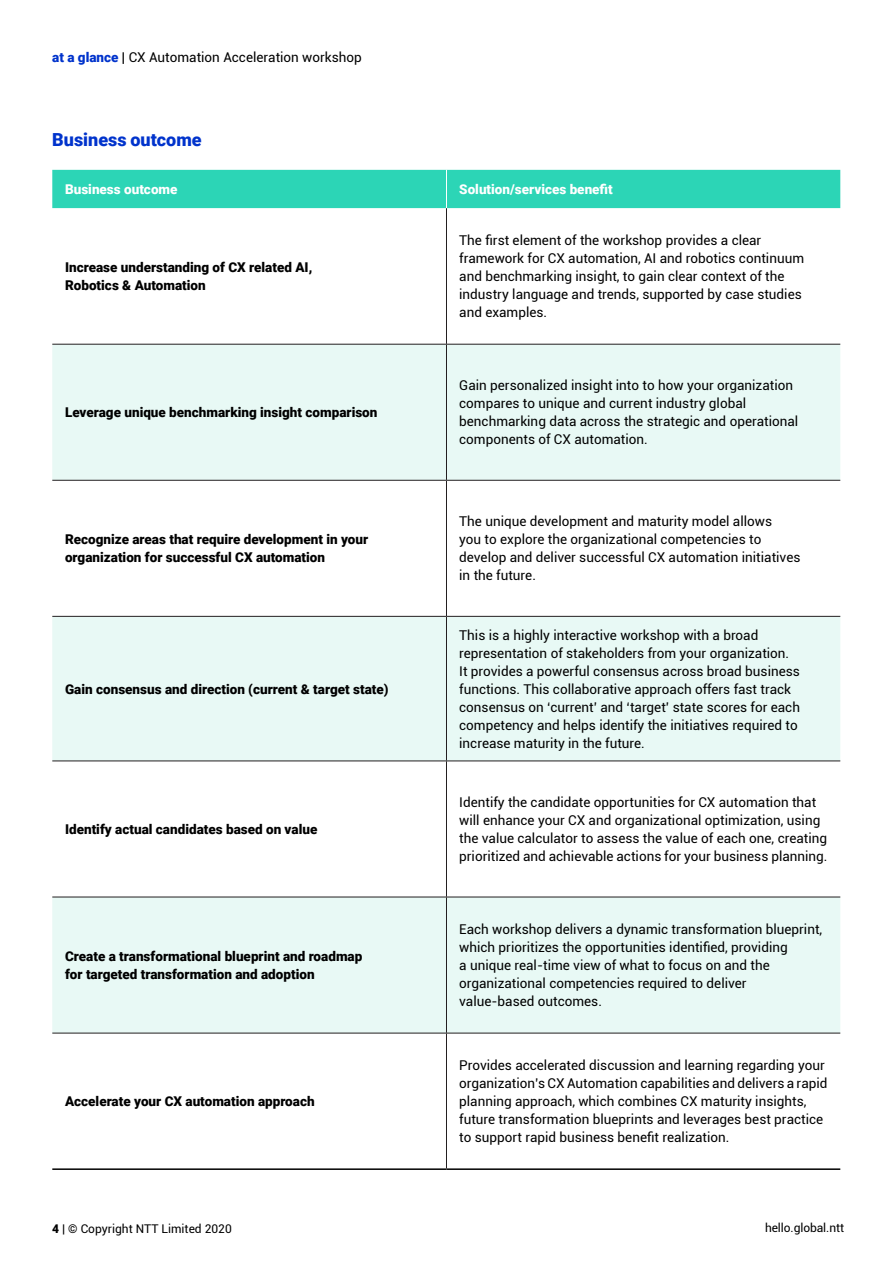
<style>
.page{position:relative;width:893px;height:1263px;background:#fff}
.page>*{position:absolute;margin:0;border:0;box-sizing:border-box;transform-origin:0 0}
.HEADING_3{font:900 18px "Roboto";color:#03c}
.GRAPH_LEGEND_STRUCTU{font:13.5px/18px "Roboto";color:#000}
.GRAPH_LEGEND_STRUCTU-2{font:900 13.5px/18px "Roboto";color:#000}
.t1{font:900 13.5px "Roboto";color:#fff}
.t2{font:12px "Roboto";color:#000}
.s1{font-weight:900;color:#03c}
.s2{font-weight:900}
</style>
<div class="page">
<div style="left:52px;top:170px;width:788px;height:38px;background:#2cd5b6"></div>
<svg style="left:52px;top:345px;width:788px;height:688px;fill:#e8f9f5"></svg>
<hr style="left:446px;top:208px;width:1px;height:136px;background:#231f20">
<hr style="left:52px;top:344px;width:394px;height:1px;background:#231f20">
<hr style="left:446px;top:344px;width:394px;height:1px;background:#231f20">
<hr style="left:446px;top:345px;width:1px;height:135px;background:#231f20">
<hr style="left:52px;top:480px;width:394px;height:1px;background:#231f20">
<hr style="left:446px;top:480px;width:394px;height:1px;background:#231f20">
<hr style="left:446px;top:481px;width:1px;height:135px;background:#231f20">
<hr style="left:52px;top:616px;width:394px;height:1px;background:#231f20">
<hr style="left:446px;top:616px;width:394px;height:1px;background:#231f20">
<hr style="left:446px;top:617px;width:1px;height:143px;background:#231f20">
<hr style="left:52px;top:760px;width:394px;height:1px;background:#231f20">
<hr style="left:446px;top:760px;width:394px;height:1px;background:#231f20">
<hr style="left:446px;top:761px;width:1px;height:136px;background:#231f20">
<hr style="left:52px;top:897px;width:394px;height:1px;background:#231f20">
<hr style="left:446px;top:897px;width:394px;height:1px;background:#231f20">
<hr style="left:446px;top:897px;width:1px;height:136px;background:#231f20">
<hr style="left:52px;top:1033px;width:394px;height:1px;background:#231f20">
<hr style="left:446px;top:1033px;width:394px;height:1px;background:#231f20">
<hr style="left:446px;top:1033px;width:1px;height:135px;background:#231f20">
<hr style="left:446px;top:170px;width:1px;height:38px;background:#fff">
<hr style="left:52px;top:1168px;width:394px;height:2px;background:#000">
<hr style="left:446px;top:1168px;width:394px;height:2px;background:#000">
<p class="GRAPH_LEGEND_STRUCTU" style="left:52px;top:48px;width:311px"><span class="s1">at a glance</span> | CX Automation Acceleration workshop</p>
<p class="HEADING_3" style="left:52px;top:127px;width:151px">Business outcome</p>
<p class="t1" style="left:65px;top:180px;width:114px">Business outcome</p>
<p class="t1" style="left:459px;top:180px;width:155px">Solution/services benefit</p>
<p class="GRAPH_LEGEND_STRUCTU-2" style="left:65px;top:258px;width:249px">Increase understanding of CX related AI,<br>Robotics &amp; Automation</p>
<p class="GRAPH_LEGEND_STRUCTU-2" style="left:65px;top:403px;width:314px">Leverage unique benchmarking insight comparison</p>
<p class="GRAPH_LEGEND_STRUCTU-2" style="left:65px;top:530px;width:305px">Recognize areas that require development in your organization for successful CX automation</p>
<p class="GRAPH_LEGEND_STRUCTU-2" style="left:65px;top:679px;width:325px">Gain consensus and direction (current &amp; target state)</p>
<p class="GRAPH_LEGEND_STRUCTU-2" style="left:65px;top:820px;width:254px">Identify actual candidates based on value</p>
<p class="GRAPH_LEGEND_STRUCTU-2" style="left:65px;top:947px;width:299px">Create a transformational blueprint and roadmap for targeted transformation and adoption</p>
<p class="GRAPH_LEGEND_STRUCTU-2" style="left:65px;top:1092px;width:251px">Accelerate your CX automation approach</p>
<p class="GRAPH_LEGEND_STRUCTU" style="left:459px;top:231px;width:346px">The first element of the workshop provides a clear framework for CX automation, AI and robotics continuum and benchmarking insight, to gain clear context of the industry language and trends, supported by case studies and examples.</p>
<p class="GRAPH_LEGEND_STRUCTU" style="left:459px;top:376px;width:341px">Gain personalized insight into to how your organization compares to unique and current industry global benchmarking data across the strategic and operational components of CX automation.</p>
<p class="GRAPH_LEGEND_STRUCTU" style="left:459px;top:512px;width:343px">The unique development and maturity model allows<br>you to explore the organizational competencies to develop and deliver successful CX automation initiatives in the future.</p>
<p class="GRAPH_LEGEND_STRUCTU" style="left:459px;top:625px;width:342px">This is a highly interactive workshop with a broad representation of stakeholders from your organization.<br>It provides a powerful consensus across broad business functions. This collaborative approach offers fast track consensus on ‘current’ and ‘target’ state scores for each competency and helps identify the initiatives required to increase maturity in the future.</p>
<p class="GRAPH_LEGEND_STRUCTU" style="left:459px;top:793px;width:370px">Identify the candidate opportunities for CX automation that will enhance your CX and organizational optimization, using the value calculator to assess the value of each one, creating prioritized and achievable actions for your business planning.</p>
<p class="GRAPH_LEGEND_STRUCTU" style="left:459px;top:920px;width:364px">Each workshop delivers a dynamic transformation blueprint, which prioritizes the opportunities identified, providing<br>a unique real-time view of what to focus on and the organizational competencies required to deliver value-based outcomes.</p>
<p class="GRAPH_LEGEND_STRUCTU" style="left:459px;top:1056px;width:370px">Provides accelerated discussion and learning regarding your organization’s CX Automation capabilities and delivers a rapid planning approach, which combines CX maturity insights, future transformation blueprints and leverages best practice to support rapid business benefit realization.</p>
<p class="t2" style="left:52px;top:1220px;width:181px"><span class="s2">4 |</span> © Copyright NTT Limited 2020</p>
<p class="t2" style="left:765px;top:1220px;width:81px">hello.global.ntt</p>
</div>
